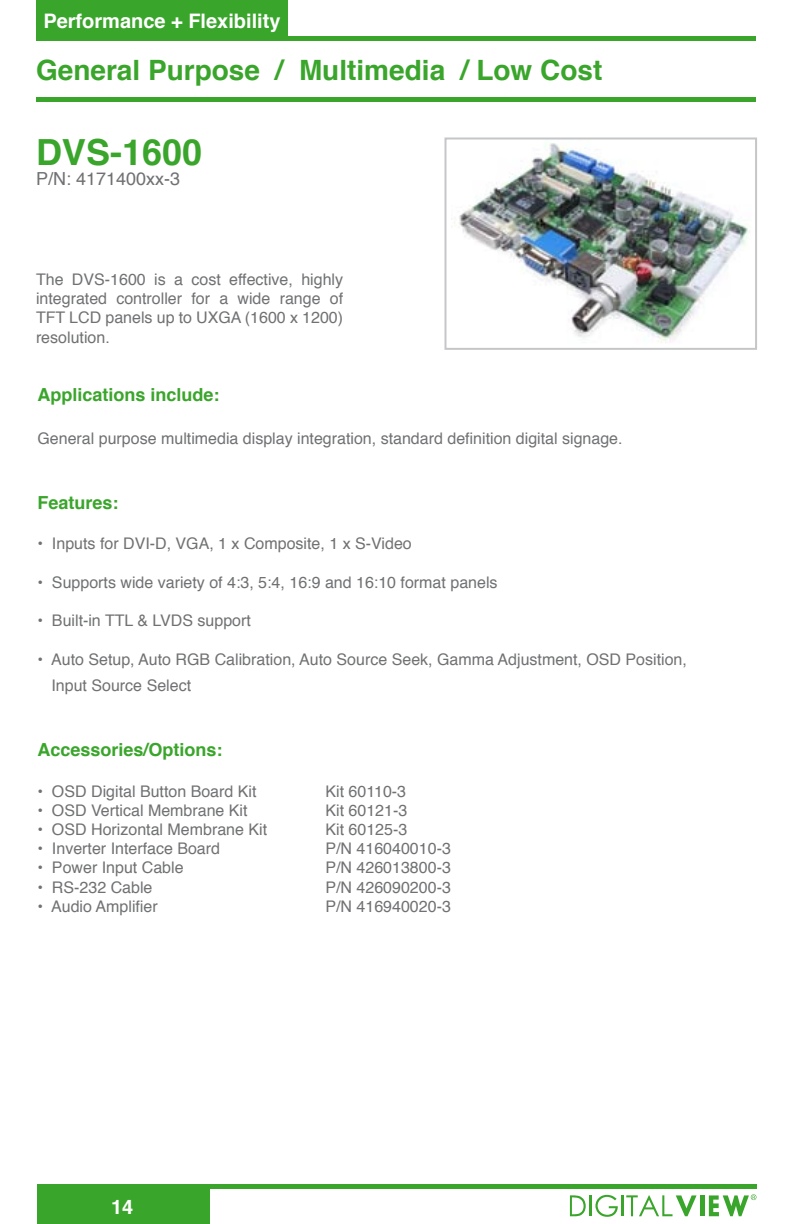
<style>
.page{position:relative;width:792px;height:1224px;background:#fff}
.page>*{position:absolute;margin:0;border:0;box-sizing:border-box;transform-origin:0 0}
.t1{font:700 36px "Helvetica";color:#3aa52b}
.t2{font:700 28px "Helvetica";color:#3aa52b}
.t3{font:700 20px "Helvetica";color:#fff}
.t4{font:700 18px "Helvetica";color:#3aa52b}
.t5{font:18px "Helvetica";color:#707173}
.t6{font:16px/19.2px "Helvetica";color:#707173}
</style>
<div class="page">
<div style="left:37px;top:1185px;width:172px;height:39px;background:#3aa52b"></div>
<div style="left:36px;top:36px;width:720px;height:5px;background:#3aa52b"></div>
<div style="left:37px;top:1184px;width:720px;height:5px;background:#3aa52b"></div>
<div style="left:36px;top:97px;width:720px;height:5px;background:#3aa52b"></div>
<svg style="left:570px;top:1195px;width:16px;height:21px"></svg>
<hr style="left:589px;top:1195px;width:3px;height:21px;background:#3aa52b">
<svg style="left:595px;top:1195px;width:23px;height:22px"></svg>
<hr style="left:622px;top:1195px;width:2px;height:21px;background:#3aa52b">
<svg style="left:626px;top:1195px;width:71px;height:21px"></svg>
<div style="left:700px;top:1195px;width:5px;height:21px;background:#3aa52b"></div>
<svg style="left:709px;top:1194px;width:47px;height:22px"></svg>
<div style="left:36px;top:0;width:252px;height:38px;background:#3aa52b"></div>
<img style="left:454px;top:140px;width:294px;height:203px">
<div style="left:445px;top:137px;width:312px;height:213px;border:2px solid #c5c6c8"></div>
<p class="t3" style="left:43px;top:13px;width:239px">Performance + Flexibility</p>
<h2 class="t2" style="left:36px;top:59px;width:568px">General Purpose / Multimedia / Low Cost</h2>
<h1 class="t1" style="left:36px;top:138px;width:168px">DVS-1600</h1>
<p class="t5" style="left:36px;top:171px;width:146px">P/N: 4171400xx-3</p>
<p class="t6" style="left:36px;top:271px;width:309px;text-align:justify">The DVS-1600 is a cost effective, highly integrated controller for a wide range of TFT LCD panels up to UXGA (1600 x 1200) resolution.</p>
<p class="t4" style="left:38px;top:387px;width:184px">Applications include:</p>
<p class="t6" style="left:38px;top:429px;width:587px">General purpose multimedia display integration, standard definition digital signage.</p>
<p class="t4" style="left:38px;top:495px;width:83px">Features:</p>
<p class="t6" style="left:38px;top:535px;width:376px">• Inputs for DVI-D, VGA, 1 x Composite, 1 x S-Video</p>
<p class="t6" style="left:38px;top:573px;width:462px">• Supports wide variety of 4:3, 5:4, 16:9 and 16:10 format panels</p>
<p class="t6" style="left:38px;top:611px;width:215px">• Built-in TTL &amp; LVDS support</p>
<p class="t6" style="left:52px;top:646px;width:637px;line-height:26.4px;text-indent:-14px">• Auto Setup, Auto RGB Calibration, Auto Source Seek, Gamma Adjustment, OSD Position,<br>Input Source Select</p>
<p class="t4" style="left:38px;top:742px;width:187px">Accessories/Options:</p>
<p class="t6" style="left:38px;top:782px;width:221px">• OSD Digital Button Board Kit</p>
<p class="t6" style="left:326px;top:782px;width:82px">Kit 60110-3</p>
<p class="t6" style="left:38px;top:801px;width:212px">• OSD Vertical Membrane Kit</p>
<p class="t6" style="left:326px;top:801px;width:83px">Kit 60121-3</p>
<p class="t6" style="left:38px;top:820px;width:231px">• OSD Horizontal Membrane Kit</p>
<p class="t6" style="left:325px;top:820px;width:83px">Kit 60125-3</p>
<p class="t6" style="left:38px;top:839px;width:184px">• Inverter Interface Board</p>
<p class="t6" style="left:326px;top:839px;width:127px">P/N 416040010-3</p>
<p class="t6" style="left:38px;top:859px;width:148px">• Power Input Cable</p>
<p class="t6" style="left:326px;top:859px;width:127px">P/N 426013800-3</p>
<p class="t6" style="left:38px;top:878px;width:116px">• RS-232 Cable</p>
<p class="t6" style="left:325px;top:878px;width:127px">P/N 426090200-3</p>
<p class="t6" style="left:38px;top:897px;width:122px">• Audio Amplifier</p>
<p class="t6" style="left:325px;top:897px;width:127px">P/N 416940020-3</p>
<p class="t3" style="left:111px;top:1199px;width:24px">14</p>
</div>
